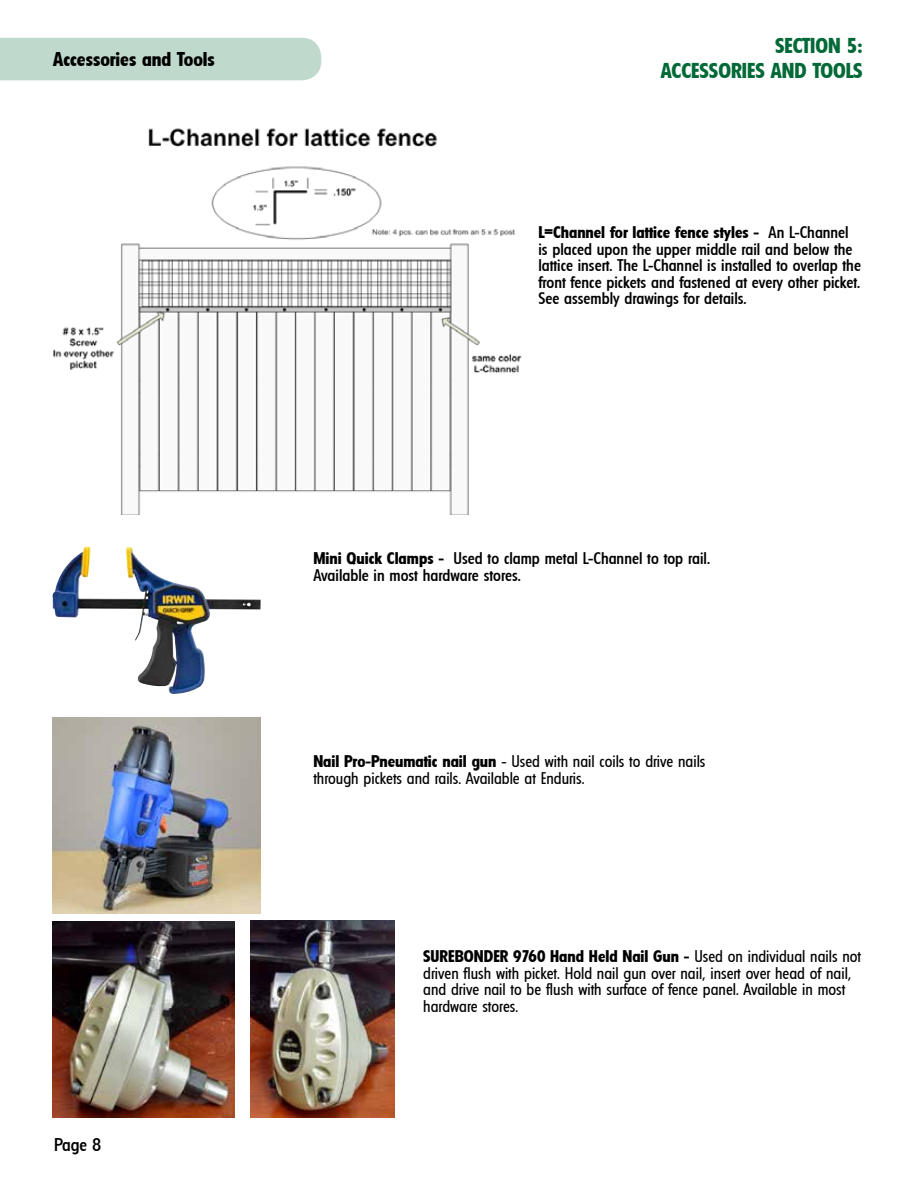
<style>
.page{position:relative;width:918px;height:1188px;background:#fff}
.page>*{position:absolute;margin:0;border:0;box-sizing:border-box;transform-origin:0 0}
.t1{font:700 21px/25.2px "Florida";color:#026937;text-align:right}
.t2{font:700 19.5px "Florida";color:#000}
.t3{font:500 18px "Florida";color:#000}
.t4{font:500 16.5px/16.5px "Florida";color:#000}
.t5{font:16.5px/16.5px "Florida";color:#000}
.s1{font-weight:700}
</style>
<div class="page">
<img style="left:52px;top:547px;width:153px;height:147px">
<div style="left:0;top:38px;width:321px;height:42px;background:#c0d9cd"></div>
<img style="left:53px;top:128px;width:469px;height:386px">
<img style="left:52px;top:718px;width:209px;height:195px">
<img style="left:53px;top:922px;width:181px;height:195px">
<img style="left:250px;top:920px;width:144px;height:197px">
<p class="t2" style="left:53px;top:47px;width:163px">Accessories and Tools</p>
<p class="t3" style="left:54px;top:1134px;width:48px">Page 8</p>
<p class="t1" style="left:661px;top:32px;width:203px">SECTION 5:<br>ACCESSORIES AND TOOLS</p>
<p class="t4" style="left:538px;top:224px;width:324px"><span class="s1">L=Channel for lattice fence styles -</span> An L-Channel is placed upon the upper middle rail and below the lattice insert. The L-Channel is installed to overlap the front fence pickets and fastened at every other picket.<br>See assembly drawings for details.</p>
<p class="t4" style="left:313px;top:550px;width:398px"><span class="s1">Mini Quick Clamps -</span> Used to clamp metal L-Channel to top rail.<br>Available in most hardware stores.</p>
<p class="t5" style="left:313px;top:753px;width:394px"><span class="s1">Nail Pro-Pneumatic nail gun</span> - Used with nail coils to drive nails through pickets and rails. Available at Enduris.</p>
<p class="t5" style="left:423px;top:948px;width:439px"><span class="s1">SUREBONDER 9760 Hand Held Nail Gun -</span> Used on individual nails not driven flush with picket. Hold nail gun over nail, insert over head of nail, and drive nail to be flush with surface of fence panel. Available in most hardware stores.</p>
</div>
